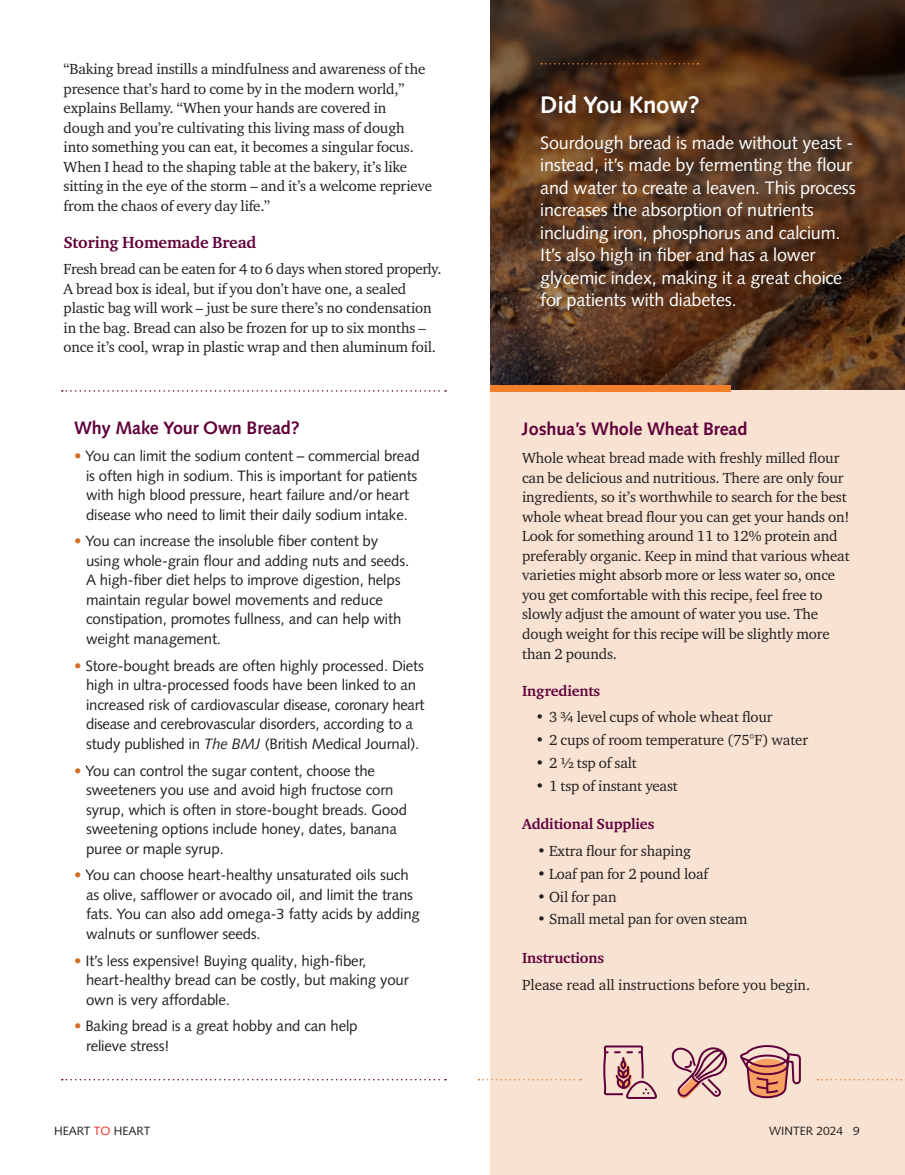
<style>
.page{position:relative;width:905px;height:1175px;background:#fff}
.page>*{position:absolute;margin:0;border:0;box-sizing:border-box;transform-origin:0 0}
.Bullets{font:700 24px "Syntax LT Pro";letter-spacing:-.01em;color:#fff}
.Bullets-2{font:18px/22.5px "Syntax LT Pro";letter-spacing:-.01em;color:#fff}
.Bullets-3{font:700 18px "Syntax LT Pro";letter-spacing:-.01em;color:#60003a}
.Bullets-4{font:700 16.5px "Charter ITC Std";letter-spacing:-.01em;color:#60003a}
.Bullets-5{font:15px/19.5px "Charter ITC Std";letter-spacing:-.01em;color:#231f20}
.Bullets-6{font:15px/19.5px "Syntax LT Pro";letter-spacing:-.01em;color:#231f20}
.Bullets-7{font:700 15px "Charter ITC Std";letter-spacing:-.01em;color:#60003a}
.t1{font:12px "Syntax LT Pro";color:#231f20}
.s1{color:#d36e22}
.s2{font-style:italic}
.s3{color:#ee2e22}
</style>
<div class="page">
<svg style="left:490px;top:0;width:414px;height:390px;background:#52331d"></svg>
<div style="left:490px;top:390px;width:414px;height:784px;background:#f8e3d2"></div>
<div style="left:490px;top:385px;width:241px;height:7px;background:#f47f2a"></div>
<svg style="left:62px;top:390px;width:384px;height:1px"></svg>
<svg style="left:62px;top:1079px;width:384px;height:1px"></svg>
<svg style="left:541px;top:63px;width:157px;height:1px"></svg>
<svg style="left:740px;top:1045px;width:61px;height:54px"></svg>
<svg style="left:671px;top:1047px;width:56px;height:51px"></svg>
<svg style="left:603px;top:1045px;width:54px;height:54px"></svg>
<svg style="left:478px;top:1079px;width:103px;height:1px"></svg>
<svg style="left:817px;top:1078px;width:88px;height:2px"></svg>
<p class="Bullets-5" style="left:64px;top:59px;width:370px">“Baking bread instills a mindfulness and awareness of the presence that’s hard to come by in the modern world,” explains Bellamy. “When your hands are covered in<br>dough and you’re cultivating this living mass of dough into something you can eat, it becomes a singular focus.<br>When I head to the shaping table at the bakery, it’s like sitting in the eye of the storm – and it’s a welcome reprieve from the chaos of every day life.”</p>
<p class="Bullets-4" style="left:64px;top:232px;width:194px">Storing Homemade Bread</p>
<p class="Bullets-5" style="left:64px;top:259px;width:379px">Fresh bread can be eaten for 4 to 6 days when stored properly.<br>A bread box is ideal, but if you don’t have one, a sealed plastic bag will work – just be sure there’s no condensation in the bag. Bread can also be frozen for up to six months – once it’s cool, wrap in plastic wrap and then aluminum foil.</p>
<p class="Bullets-3" style="left:74px;top:417px;width:227px">Why Make Your Own Bread?</p>
<p class="Bullets-6" style="left:86px;top:446px;width:335px;text-indent:-12px"><span class="s1">•</span> You can limit the sodium content – commercial bread is often high in sodium. This is important for patients with high blood pressure, heart failure and/or heart disease who need to limit their daily sodium intake.</p>
<p class="Bullets-6" style="left:86px;top:531px;width:324px;text-indent:-12px"><span class="s1">•</span> You can increase the insoluble fiber content by using whole-grain flour and adding nuts and seeds.<br>A high-fiber diet helps to improve digestion, helps maintain regular bowel movements and reduce constipation, promotes fullness, and can help with weight management.</p>
<p class="Bullets-6" style="left:86px;top:656px;width:340px;text-indent:-12px"><span class="s1">•</span> Store-bought breads are often highly processed. Diets high in ultra-processed foods have been linked to an increased risk of cardiovascular disease, coronary heart disease and cerebrovascular disorders, according to a study published in <span class="s2">The BMJ</span> (British Medical Journal).</p>
<p class="Bullets-6" style="left:86px;top:760px;width:322px;text-indent:-12px"><span class="s1">•</span> You can control the sugar content, choose the sweeteners you use and avoid high fructose corn syrup, which is often in store-bought breads. Good sweetening options include honey, dates, banana puree or maple syrup.</p>
<p class="Bullets-6" style="left:86px;top:865px;width:335px;text-indent:-12px"><span class="s1">•</span> You can choose heart-healthy unsaturated oils such as olive, safflower or avocado oil, and limit the trans fats. You can also add omega-3 fatty acids by adding walnuts or sunflower seeds.</p>
<p class="Bullets-6" style="left:86px;top:950px;width:324px;text-indent:-12px"><span class="s1">•</span> It’s less expensive! Buying quality, high-fiber, heart-healthy bread can be costly, but making your own is very affordable.</p>
<p class="Bullets-6" style="left:86px;top:1016px;width:273px;text-indent:-12px"><span class="s1">•</span> Baking bread is a great hobby and can help relieve stress!</p>
<p class="Bullets" style="left:540px;top:90px;width:161px">Did You Know?</p>
<p class="Bullets-2" style="left:540px;top:131px;width:317px">Sourdough bread is made without yeast - instead, it’s made by fermenting the flour and water to create a leaven. This process increases the absorption of nutrients including iron, phosphorus and calcium.<br>It’s also high in fiber and has a lower glycemic index, making it a great choice for patients with diabetes.</p>
<p class="Bullets-3" style="left:522px;top:418px;width:227px">Joshua’s Whole Wheat Bread</p>
<p class="Bullets-5" style="left:522px;top:448px;width:329px">Whole wheat bread made with freshly milled flour can be delicious and nutritious. There are only four ingredients, so it’s worthwhile to search for the best whole wheat bread flour you can get your hands on!<br>Look for something around 11 to 12% protein and preferably organic. Keep in mind that various wheat varieties might absorb more or less water so, once you get comfortable with this recipe, feel free to slowly adjust the amount of water you use. The dough weight for this recipe will be slightly more than 2 pounds.</p>
<p class="Bullets-7" style="left:522px;top:681px;width:80px">Ingredients</p>
<p class="Bullets-5" style="left:535px;top:707px;width:238px">• 3 3/4 level cups of whole wheat flour</p>
<p class="Bullets-5" style="left:535px;top:730px;width:274px">• 2 cups of room temperature (75°F) water</p>
<p class="Bullets-5" style="left:535px;top:752px;width:103px">• 2 1/2 tsp of salt</p>
<p class="Bullets-5" style="left:535px;top:775px;width:144px">• 1 tsp of instant yeast</p>
<p class="Bullets-7" style="left:522px;top:815px;width:134px">Additional Supplies</p>
<p class="Bullets-5" style="left:537px;top:841px;width:155px">• Extra flour for shaping</p>
<p class="Bullets-5" style="left:537px;top:863px;width:173px">• Loaf pan for 2 pound loaf</p>
<p class="Bullets-5" style="left:537px;top:886px;width:81px">• Oil for pan</p>
<p class="Bullets-5" style="left:537px;top:909px;width:212px">• Small metal pan for oven steam</p>
<p class="Bullets-7" style="left:522px;top:949px;width:84px">Instructions</p>
<p class="Bullets-5" style="left:522px;top:975px;width:290px">Please read all instructions before you begin.</p>
<p class="t1" style="left:54px;top:1124px;width:98px">HEART <span class="s3">TO</span> HEART</p>
<p class="t1" style="left:769px;top:1124px;width:92px">WINTER 2024 9</p>
</div>
